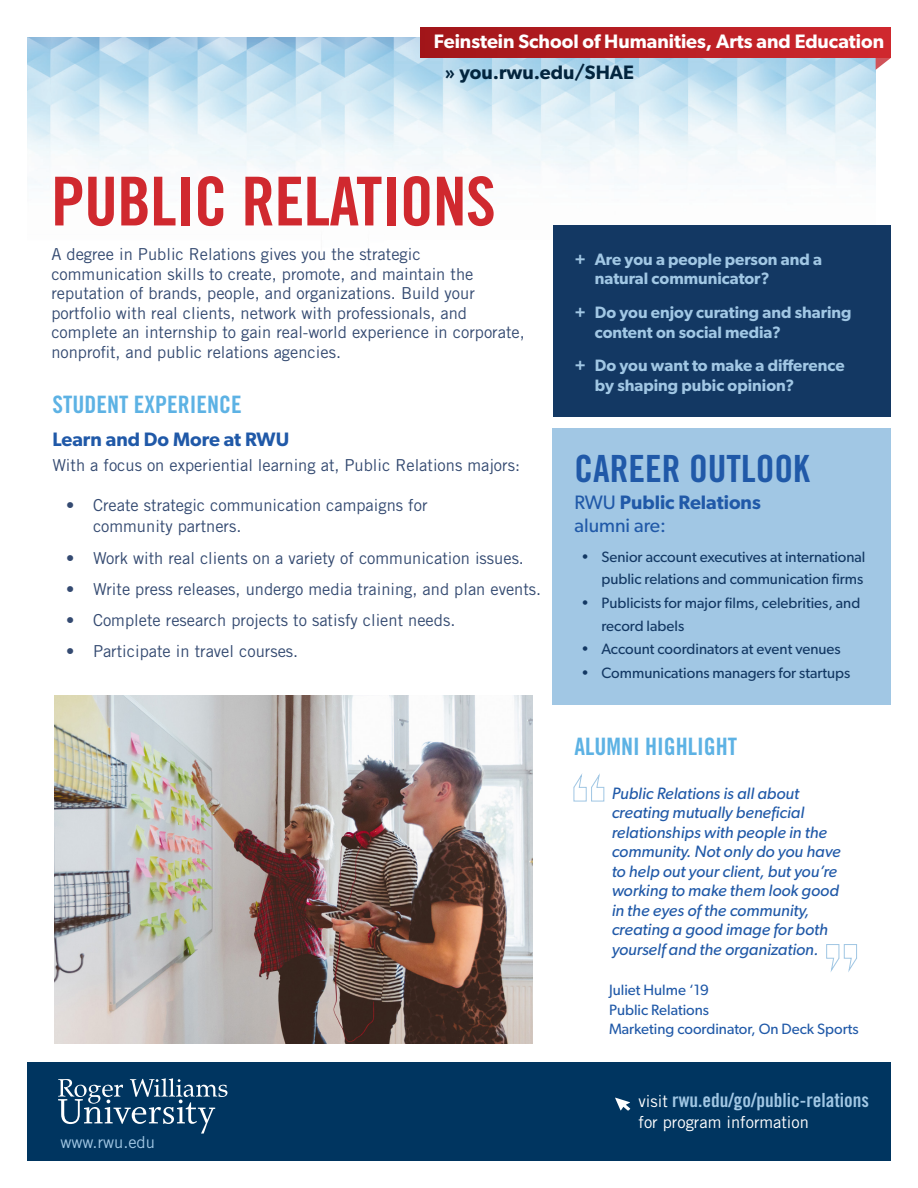
<style>
.page{position:relative;width:918px;height:1188px;background:#fff}
.page>*{position:absolute;margin:0;border:0;box-sizing:border-box;transform-origin:0 0}
.t1{font:67.5px "Trade Gothic LT Std Bd Cn 20";letter-spacing:-.01em;color:#d0292f}
.t2{font:37.5px "Trade Gothic LT Std Bd Cn 20";color:#2059a8}
.t3{font:24px "Trade Gothic LT Std Bd Cn 20";color:#5db2e4}
.t4{font:600 19.5px/22.5px "Gibson";color:#2059a8}
.t5{font:600 19.5px "Gibson";color:#fff}
.t6{font:19.5px "Trade Gothic LT Std Bd Cn 20";color:#a1c7e4}
.t7{font:600 19.5px "Gibson";color:#03253e}
.t8{font:16.5px/19.5px "Trade Gothic LT Std";color:#344a71}
.t9{font:italic 16.5px/19.5px "Gibson";color:#2059a8}
.t10{font:600 16.5px/19.5px "Gibson";color:#a1c7e4}
.t11{font:16.5px "Trade Gothic LT Std";color:#fff}
.t12{font:16.5px "Trade Gothic LT Std";color:#a1c7e4}
.t13{font:15px/22.5px "Gibson";color:#133863;text-align:right}
.t14{font:15px/19.5px "Gibson";color:#2059a8}
.s1{font-weight:400}
.s2{font-family:"Trade Gothic LT Std";font-size:16.5px;color:#fff}
</style>
<div class="page">
<img style="left:27px;top:37px;width:849px;height:189px">
<div style="left:27px;top:1063px;width:864px;height:98px;background:#003560"></div>
<svg style="left:615px;top:1098px;width:15px;height:13px"></svg>
<svg style="left:58px;top:1078px;width:169px;height:56px"></svg>
<svg style="left:876px;top:58px;width:15px;height:12px"></svg>
<div style="left:420px;top:27px;width:471px;height:31px;background:linear-gradient(to right,#a11519,#cf282e)"></div>
<div style="left:553px;top:226px;width:338px;height:191px;background:#133863"></div>
<div style="left:553px;top:428px;width:338px;height:276px;background:#a1c7e4"></div>
<svg style="left:826px;top:944px;width:31px;height:28px"></svg>
<svg style="left:573px;top:773px;width:32px;height:29px"></svg>
<img style="left:54px;top:696px;width:479px;height:347px">
<p class="t5" style="left:434px;top:30px;width:452px">Feinstein School of Humanities, Arts and Education</p>
<p class="t7" style="left:444px;top:61px;width:191px">» you.rwu.edu/SHAE</p>
<p class="t1" style="left:51px;top:160px;width:446px">PUBLIC RELATIONS</p>
<p class="t8" style="left:51px;top:244px;width:475px">A degree in Public Relations gives you the strategic communication skills to create, promote, and maintain the reputation of brands, people, and organizations. Build your portfolio with real clients, network with professionals, and complete an internship to gain real-world experience in corporate, nonprofit, and public relations agencies.</p>
<p class="t3" style="left:52px;top:389px;width:191px">STUDENT EXPERIENCE</p>
<p class="t4" style="left:52px;top:427px;width:238px">Learn and Do More at RWU</p>
<p class="t8" style="left:52px;top:455px;width:469px">With a focus on experiential learning at, Public Relations majors:</p>
<p class="t8" style="left:93px;top:495px;width:336px;line-height:21px;text-indent:-27px">• Create strategic communication campaigns for community partners.</p>
<p class="t8" style="left:66px;top:548px;width:460px">• Work with real clients on a variety of communication issues.</p>
<p class="t8" style="left:66px;top:579px;width:477px">• Write press releases, undergo media training, and plan events.</p>
<p class="t8" style="left:66px;top:610px;width:391px">• Complete research projects to satisfy client needs.</p>
<p class="t8" style="left:66px;top:642px;width:234px">• Participate in travel courses.</p>
<p class="t12" style="left:61px;top:1132px;width:96px">www.rwu.edu</p>
<p class="t10" style="left:595px;top:249px;width:229px;text-indent:-20px">+ Are you a people person and a natural communicator?</p>
<p class="t10" style="left:595px;top:302px;width:258px;text-indent:-20px">+ Do you enjoy curating and sharing content on social media?</p>
<p class="t10" style="left:595px;top:356px;width:251px;text-indent:-20px">+ Do you want to make a difference by shaping pubic opinion?</p>
<p class="t2" style="left:574px;top:446px;width:237px">CAREER OUTLOOK</p>
<p class="t4" style="left:574px;top:491px;width:188px"><span class="s1">RWU</span> Public Relations <span class="s1">alumni are:</span></p>
<p class="t13" style="left:581px;top:545px;width:286px">• Senior account executives at international public relations and communication firms</p>
<p class="t13" style="left:602px;top:591px;width:260px;text-align:left;text-indent:-20px">• Publicists for major films, celebrities, and record labels</p>
<p class="t13" style="left:581px;top:638px;width:261px">• Account coordinators at event venues</p>
<p class="t13" style="left:581px;top:662px;width:271px">• Communications managers for startups</p>
<p class="t3" style="left:574px;top:731px;width:164px">ALUMNI HIGHLIGHT</p>
<p class="t9" style="left:612px;top:783px;width:231px">Public Relations is all about creating mutually beneficial relationships with people in the community. Not only do you have to help out your client, but you’re working to make them look good in the eyes of the community, creating a good image for both yourself and the organization.</p>
<p class="t14" style="left:609px;top:980px;width:102px">Juliet Hulme ‘19<br>Public Relations</p>
<p class="t14" style="left:609px;top:1019px;width:251px">Marketing coordinator, On Deck Sports</p>
<p class="t6" style="left:639px;top:1088px;width:232px"><span class="s2">visit</span> rwu.edu/go/public-relations</p>
<p class="t11" style="left:639px;top:1112px;width:172px">for program information</p>
</div>
